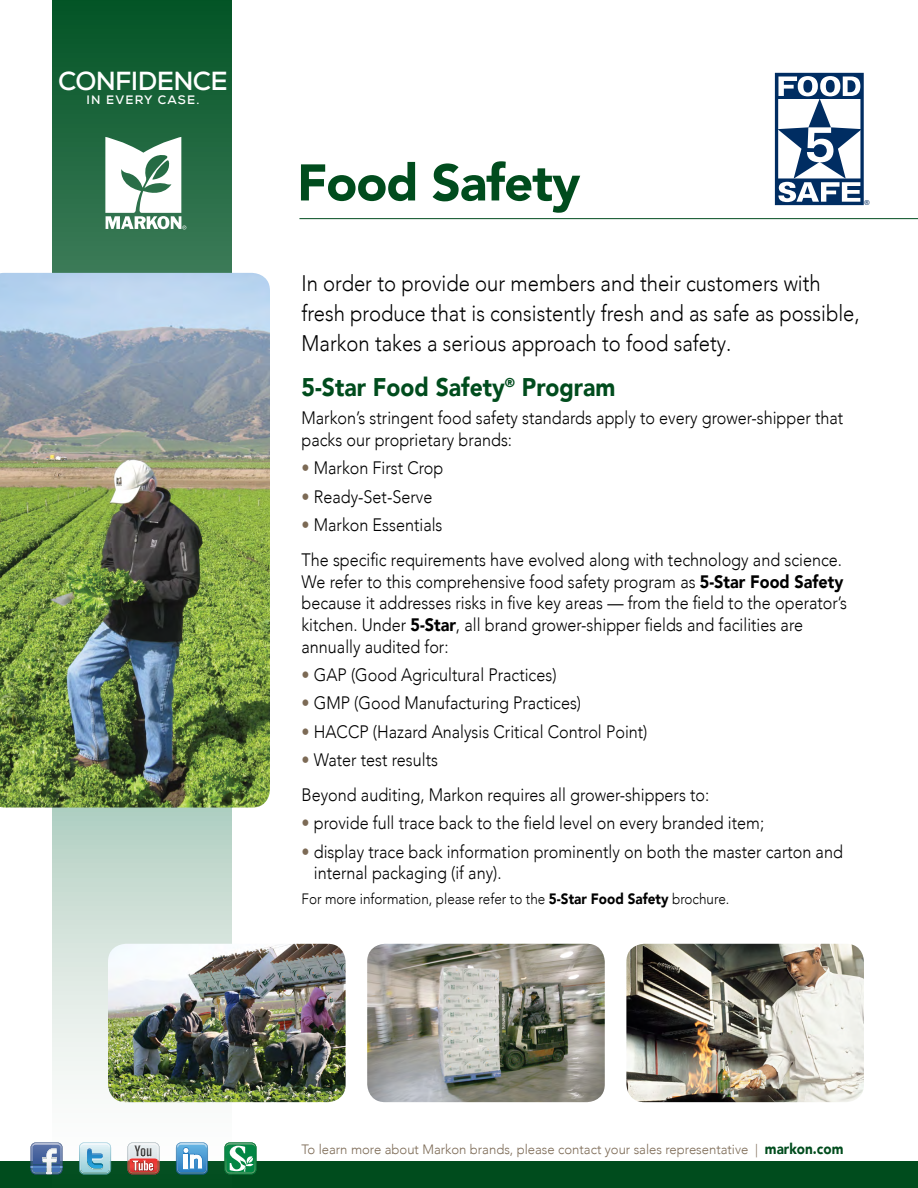
<style>
.page{position:relative;width:918px;height:1188px;background:#fff}
.page>*{position:absolute;margin:0;border:0;box-sizing:border-box;transform-origin:0 0}
.t1{font:900 51px "Avenir LT Com";letter-spacing:-.02em;color:#004c1d}
.t2{font:700 26.1px "Nexa";letter-spacing:-.025em;color:#fff}
.t3{font:900 25.5px "Avenir LT Com";color:#004c1d;scale:.9 1}
.t4{font:300 22.5px/30px "Avenir LT Com";color:#000;scale:.9 1}
.t5{font:300 18px/21.6px "Avenir LT Com";color:#000;scale:.9 1}
.t6{font:300 15px "Avenir LT Com";color:#000;scale:.9 1}
.t7{font:300 13.5px "Avenir LT Com";color:#7c6a55}
.t8{font:700 12.15px "Nexa";letter-spacing:.1em;color:#fff}
.t9{font:6.9px "Arial";color:#002d62}
.s1{color:#7c6a55}
.s2{font-weight:900}
.s3{font-weight:900;font-size:15px;color:#004c1d}
</style>
<div class="page">
<div style="left:0;top:1161px;width:918px;height:27px;background:#004c1d"></div>
<svg style="left:31px;top:1142px;width:22px;height:32px"></svg>
<img style="left:32px;top:1143px;width:21px;height:6px">
<svg style="left:232px;top:1142px;width:24px;height:32px"></svg>
<svg style="left:53px;top:0;width:179px;height:1175px;background:#79a58e"></svg>
<div style="left:775px;top:73px;width:89px;height:132px;border:3px solid #002d62"></div>
<div style="left:777px;top:180px;width:85px;height:23px;background:#002d62"></div>
<div style="left:777px;top:75px;width:85px;height:24px;background:#002d62"></div>
<svg style="left:778px;top:76px;width:84px;height:126px"></svg>
<svg style="left:105px;top:137px;width:81px;height:93px"></svg>
<img style="left:0;top:273px;width:270px;height:535px">
<hr style="left:299px;top:218px;width:619px;height:1px;background:#004c1d">
<img style="left:108px;top:944px;width:238px;height:158px">
<img style="left:367px;top:944px;width:238px;height:158px">
<img style="left:626px;top:944px;width:238px;height:158px">
<h2 class="t2" style="left:58px;top:64px;width:171px">CONFIDENCE</h2>
<p class="t8" style="left:87px;top:92px;width:114px">IN EVERY CASE.</p>
<h1 class="t1" style="left:297px;top:152px;width:285px">Food Safety</h1>
<p class="t9" style="left:865px;top:198px;width:7px">®</p>
<p class="t4" style="left:302px;top:268px;width:622px">In order to provide our members and their customers with fresh produce that is consistently fresh and as safe as possible,<br>Markon takes a serious approach to food safety.</p>
<h3 class="t3" style="left:302px;top:372px;width:350px">5-Star Food Safety<sup>®</sup> Program</h3>
<p class="t5" style="left:302px;top:407px;width:603px">Markon’s stringent food safety standards apply to every grower-shipper that packs our proprietary brands:</p>
<p class="t5" style="left:302px;top:457px;width:159px"><span class="s1">•</span> Markon First Crop</p>
<p class="t5" style="left:302px;top:486px;width:147px"><span class="s1">•</span> Ready-Set-Serve</p>
<p class="t5" style="left:302px;top:507px;width:602px;line-height:35.1px"><span class="s1">•</span> Markon Essentials<br>The specific requirements have evolved along with technology and science.</p>
<p class="t5" style="left:302px;top:571px;width:608px">We refer to this comprehensive food safety program as <span class="s2">5-Star Food Safety </span>because it addresses risks in five key areas — from the field to the operator’s kitchen. Under <span class="s2">5-Star</span>, all brand grower-shipper fields and facilities are annually audited for:</p>
<p class="t5" style="left:302px;top:664px;width:285px"><span class="s1">•</span> GAP (Good Agricultural Practices)</p>
<p class="t5" style="left:302px;top:692px;width:312px"><span class="s1">•</span> GMP (Good Manufacturing Practices)</p>
<p class="t5" style="left:302px;top:721px;width:386px"><span class="s1">•</span> HACCP (Hazard Analysis Critical Control Point)</p>
<p class="t5" style="left:302px;top:742px;width:455px;line-height:35.1px"><span class="s1">•</span> Water test results<br>Beyond auditing, Markon requires all grower-shippers to:</p>
<p class="t5" style="left:302px;top:812px;width:516px"><span class="s1">•</span> provide full trace back to the field level on every branded item;</p>
<p class="t5" style="left:314px;top:841px;width:589px;text-indent:-12px"><span class="s1">•</span> display trace back information prominently on both the master carton and internal packaging (if any).</p>
<p class="t6" style="left:302px;top:890px;width:477px">For more information, please refer to the <span class="s2">5-Star Food Safety</span> brochure.</p>
<p class="t7" style="left:302px;top:1141px;width:543px">To learn more about Markon brands, please contact your sales representative | <span class="s3">markon.com</span></p>
</div>
